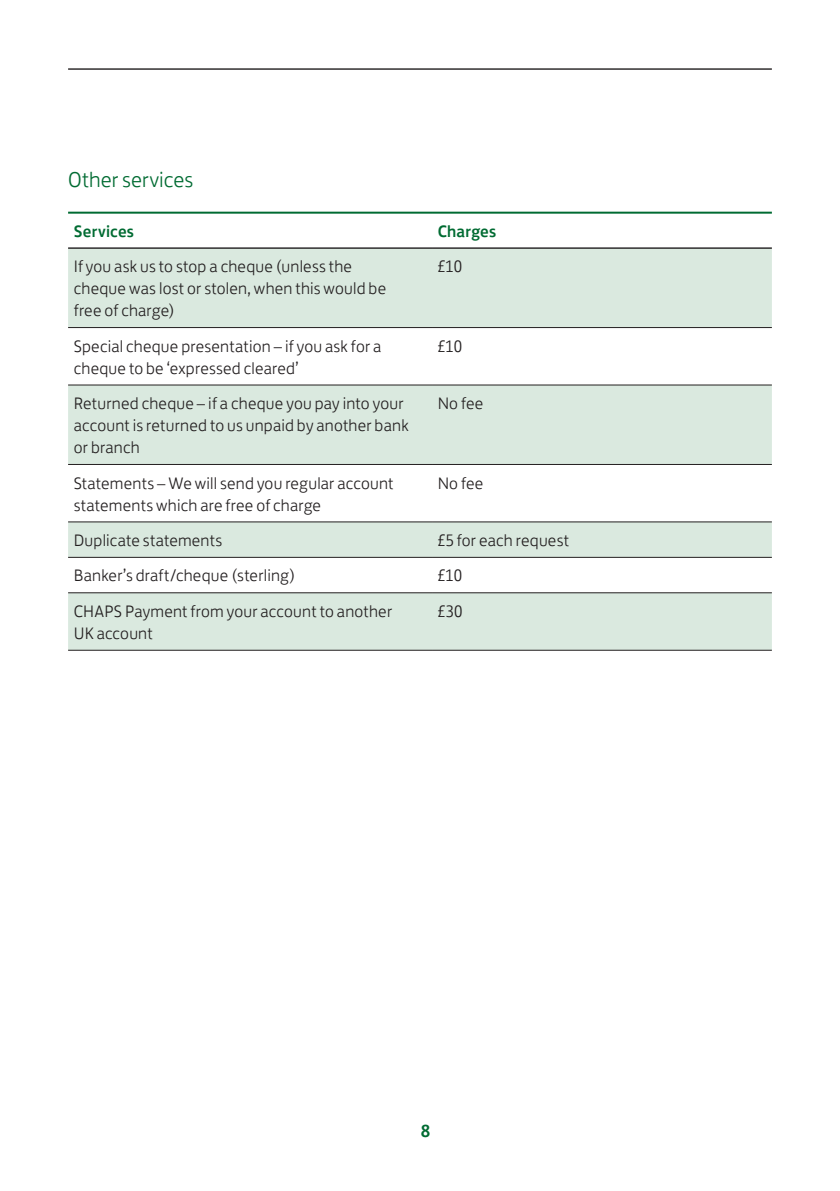
<style>
.page{position:relative;width:840px;height:1191px;background:#fff}
.page>*{position:absolute;margin:0;border:0;box-sizing:border-box;transform-origin:0 0}
.t1{font:300 22px "Lloyds Bank Jack";color:#006b32}
.t2{font:500 18px "Lloyds Bank Jack";color:#006b32}
.t3{font:300 17px/22px "Lloyds Bank Jack";letter-spacing:.015em;color:#231f20}
.t4{font:500 17px "Lloyds Bank Jack";letter-spacing:.015em;color:#006b32}
</style>
<div class="page">
<svg style="left:68px;top:249px;width:703px;height:401px;fill:#dae9df"></svg>
<hr style="left:68px;top:212px;width:364px;height:2px;background:#006b32">
<hr style="left:432px;top:212px;width:339px;height:2px;background:#006b32">
<hr style="left:68px;top:327px;width:364px;height:1px;background:#231f20">
<hr style="left:432px;top:327px;width:339px;height:1px;background:#231f20">
<hr style="left:68px;top:384px;width:364px;height:1px;background:#231f20">
<hr style="left:432px;top:384px;width:339px;height:1px;background:#231f20">
<hr style="left:68px;top:464px;width:364px;height:1px;background:#231f20">
<hr style="left:432px;top:464px;width:339px;height:1px;background:#231f20">
<hr style="left:68px;top:521px;width:364px;height:1px;background:#231f20">
<hr style="left:432px;top:521px;width:339px;height:1px;background:#231f20">
<hr style="left:68px;top:557px;width:364px;height:1px;background:#231f20">
<hr style="left:432px;top:557px;width:339px;height:1px;background:#231f20">
<hr style="left:68px;top:592px;width:364px;height:1px;background:#231f20">
<hr style="left:432px;top:592px;width:339px;height:1px;background:#231f20">
<hr style="left:68px;top:650px;width:364px;height:1px;background:#231f20">
<hr style="left:432px;top:650px;width:339px;height:1px;background:#231f20">
<hr style="left:68px;top:247px;width:364px;height:2px;background:#231f20">
<hr style="left:432px;top:247px;width:339px;height:2px;background:#231f20">
<hr style="left:68px;top:68px;width:703px;height:2px;background:#231f20">
<p class="t1" style="left:68px;top:162px;width:127px">Other services</p>
<p class="t4" style="left:74px;top:217px;width:62px">Services</p>
<p class="t4" style="left:437px;top:217px;width:60px">Charges</p>
<p class="t3" style="left:74px;top:254px;width:314px">If you ask us to stop a cheque (unless the cheque was lost or stolen, when this would be free of charge)</p>
<p class="t3" style="left:437px;top:254px;width:26px">£10</p>
<p class="t3" style="left:74px;top:333px;width:309px">Special cheque presentation – if you ask for a cheque to be ‘expressed cleared’</p>
<p class="t3" style="left:437px;top:333px;width:26px">£10</p>
<p class="t3" style="left:74px;top:391px;width:336px">Returned cheque – if a cheque you pay into your account is returned to us unpaid by another bank or branch</p>
<p class="t3" style="left:437px;top:391px;width:47px">No fee</p>
<p class="t3" style="left:74px;top:470px;width:321px">Statements – We will send you regular account statements which are free of charge</p>
<p class="t3" style="left:437px;top:470px;width:47px">No fee</p>
<p class="t3" style="left:74px;top:527px;width:150px">Duplicate statements</p>
<p class="t3" style="left:437px;top:527px;width:133px">£5 for each request</p>
<p class="t3" style="left:74px;top:563px;width:223px">Banker’s draft/cheque (sterling)</p>
<p class="t3" style="left:437px;top:563px;width:26px">£10</p>
<p class="t3" style="left:74px;top:598px;width:320px">CHAPS Payment from your account to another<br>UK account</p>
<p class="t3" style="left:437px;top:598px;width:26px">£30</p>
<p class="t2" style="left:420px;top:1116px;width:11px">8</p>
</div>
